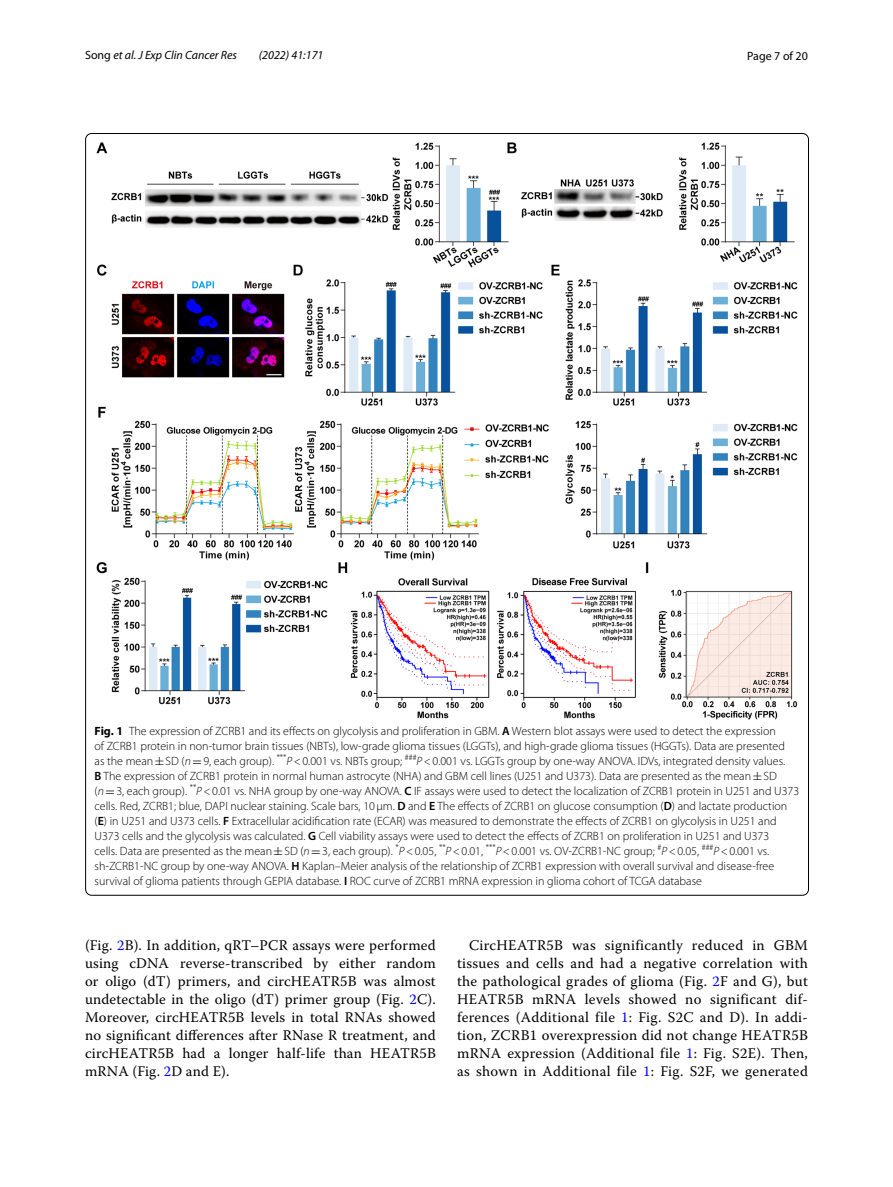
<style>
.page{position:relative;width:893px;height:1187px;background:#fff}
.page>*{position:absolute;margin:0;border:0;box-sizing:border-box;transform-origin:0 0}
.t1{font:14.7px/18px "Warnock Pro";letter-spacing:.015em;color:#000;text-align:justify}
.t2{font:300 12px/15px "Myriad Pro";color:#000}
.t3{font:italic 12px "Myriad Pro";color:#000}
.t4{font:12px "Myriad Pro";color:#000}
.s1{font-style:normal}
.s2{font-weight:700}
.s3{font-weight:600}
.s4{font-family:"MTSY";font-weight:400}
.s5{font-style:italic}
.s6{color:#00f}
</style>
<div class="page">
<img style="left:97px;top:142px;width:700px;height:578px">
<p class="t3" style="left:85px;top:48px;width:153px"><span class="s1">Song</span> et al. J Exp Clin Cancer Res</p>
<p class="t3" style="left:259px;top:48px;width:66px">(2022) 41:171</p>
<p class="t4" style="left:747px;top:48px;width:62px">Page 7 of 20</p>
<p class="t2" style="left:95px;top:723px;width:706px"><span class="s2">Fig. 1</span> The expression of ZCRB1 and its effects on glycolysis and proliferation in GBM. <span class="s3">A</span> Western blot assays were used to detect the expression<br>of ZCRB1 protein in non-tumor brain tissues (NBTs), low-grade glioma tissues (LGGTs), and high-grade glioma tissues (HGGTs). Data are presented<br>as the mean<span class="s4">±</span>SD (<span class="s5">n</span><span class="s4">=</span>9, each group). <sup>***</sup><span class="s5">P</span>&lt;0.001 vs. NBTs group; <sup>###</sup><span class="s5">P</span>&lt;0.001 vs. LGGTs group by one-way ANOVA. IDVs, integrated density values.<br><span class="s3">B</span> The expression of ZCRB1 protein in normal human astrocyte (NHA) and GBM cell lines (U251 and U373). Data are presented as the mean<span class="s4">±</span>SD (<span class="s5">n</span><span class="s4">=</span>3, each group). <sup>**</sup><span class="s5">P</span>&lt;0.01 vs. NHA group by one-way ANOVA. <span class="s3">C</span> IF assays were used to detect the localization of ZCRB1 protein in U251 and U373 cells. Red, ZCRB1; blue, DAPI nuclear staining. Scale bars, 10μm. <span class="s3">D</span> and <span class="s3">E</span> The effects of ZCRB1 on glucose consumption (<span class="s3">D</span>) and lactate production (<span class="s3">E</span>) in U251 and U373 cells. <span class="s3">F</span> Extracellular acidification rate (ECAR) was measured to demonstrate the effects of ZCRB1 on glycolysis in U251 and U373 cells and the glycolysis was calculated. <span class="s3">G</span> Cell viability assays were used to detect the effects of ZCRB1 on proliferation in U251 and U373<br>cells. Data are presented as the mean<span class="s4">±</span>SD (<span class="s5">n</span><span class="s4">=</span>3, each group). <sup>*</sup><span class="s5">P</span>&lt;0.05, <sup>**</sup><span class="s5">P</span>&lt;0.01, <sup>***</sup><span class="s5">P</span>&lt;0.001 vs. OV-ZCRB1-NC group; <sup>#</sup><span class="s5">P</span>&lt;0.05, <sup>###</sup><span class="s5">P</span>&lt;0.001 vs. sh-ZCRB1-NC group by one-way ANOVA. <span class="s3">H</span> Kaplan–Meier analysis of the relationship of ZCRB1 expression with overall survival and disease-free survival of glioma patients through GEPIA database. <span class="s3">I</span> ROC curve of ZCRB1 mRNA expression in glioma cohort of TCGA database</p>
<p class="t1" style="left:85px;top:936px;width:352px">(Fig. <span class="s6">2</span>B). In addition, qRT–PCR assays were performed using cDNA reverse-transcribed by either random or oligo (dT) primers, and circHEATR5B was almost undetectable in the oligo (dT) primer group (Fig. <span class="s6">2</span>C).<br>Moreover, circHEATR5B levels in total RNAs showed no significant differences after RNase R treatment, and circHEATR5B had a longer half-life than HEATR5B mRNA (Fig. <span class="s6">2</span>D and E).</p>
<p class="t1" style="left:457px;top:935px;width:352px;text-indent:12px">CircHEATR5B was significantly reduced in GBM tissues and cells and had a negative correlation with the pathological grades of glioma (Fig. <span class="s6">2</span>F and G), but HEATR5B mRNA levels showed no significant dif&shy;ferences (Additional file <span class="s6">1</span>: Fig. S2C and D). In addi&shy;tion, ZCRB1 overexpression did not change HEATR5B mRNA expression (Additional file <span class="s6">1</span>: Fig. S2E). Then, as shown in Additional file <span class="s6">1</span>: Fig. S2F, we generated</p>
</div>
